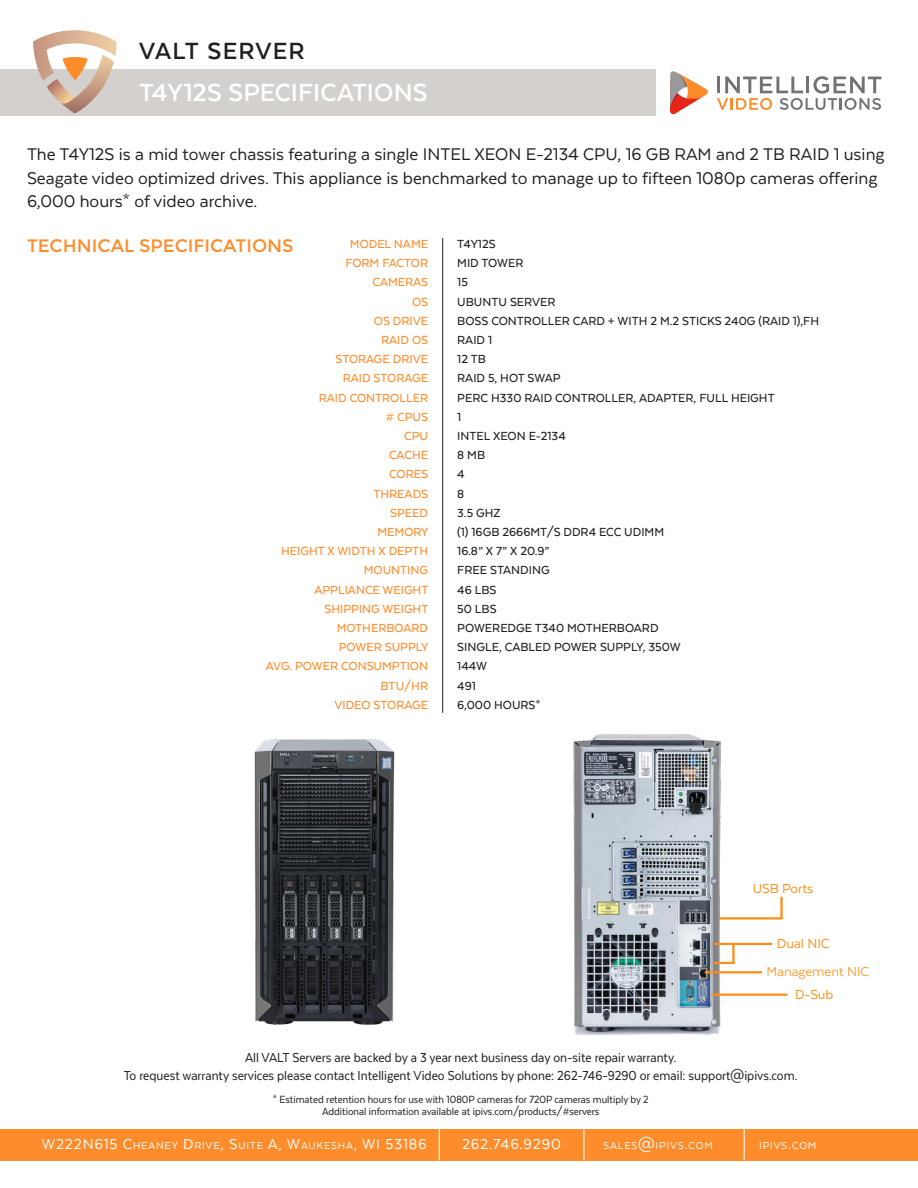
<style>
.page{position:relative;width:918px;height:1188px;background:#fff}
.page>*{position:absolute;margin:0;border:0;box-sizing:border-box;transform-origin:0 0}
.t1{font:700 28.5px "Texta";letter-spacing:.005em;color:#fff}
.t2{font:700 27px "Texta";letter-spacing:.04em;color:#231f20}
.t3{font:19.5px "Texta";color:#231f20}
.t4{font:18px "Montserrat";color:#ff8c2b}
.t5{font:16.5px "Texta";letter-spacing:.05em;color:#fff}
.t6{font:15px "Texta Narrow";color:#231f20}
.t7{font:15px "Texta";color:#ff8e16}
.t8{font:15px "Texta";color:#ff8e16}
.t9{font:500 13.5px "Texta";color:#231f20}
.t10{font:500 13.5px "Texta";color:#ff8c2b}
.t11{font:12px "Texta Narrow";color:#231f20}
.t12{font:11.55px "Texta";letter-spacing:.07em;color:#fff}
.s1{font-size:11.55px}
.s2{font-size:16.5px}
</style>
<div class="page">
<div style="left:0;top:1129px;width:918px;height:31px;background:#ff8c2b"></div>
<hr style="left:439px;top:1129px;width:1px;height:31px;background:#fff">
<hr style="left:583px;top:1129px;width:1px;height:31px;background:#fff">
<hr style="left:744px;top:1129px;width:1px;height:31px;background:#fff">
<div style="left:0;top:70px;width:656px;height:46px;background:#d3d0ce"></div>
<hr style="left:442px;top:238px;width:1px;height:475px;background:#231f20">
<svg style="left:33px;top:30px;width:84px;height:83px"></svg>
<svg style="left:670px;top:71px;width:38px;height:44px"></svg>
<svg style="left:717px;top:76px;width:164px;height:34px"></svg>
<svg style="left:726px;top:896px;width:57px;height:24px"></svg>
<img style="left:569px;top:734px;width:157px;height:302px">
<img style="left:254px;top:739px;width:141px;height:286px">
<hr style="left:711px;top:994px;width:76px;height:2px;background:#ff8e16">
<hr style="left:714px;top:943px;width:58px;height:2px;background:#ff8e16">
<hr style="left:732px;top:945px;width:3px;height:18px;background:#ff8e16">
<hr style="left:714px;top:962px;width:21px;height:2px;background:#ff8e16">
<hr style="left:705px;top:971px;width:57px;height:2px;background:#ff8e16">
<p class="t2" style="left:139px;top:37px;width:167px">VALT SERVER</p>
<p class="t1" style="left:139px;top:78px;width:290px">T4Y12S SPECIFICATIONS</p>
<p class="t3" style="left:27px;top:144px;width:859px">The T4Y12S is a mid tower chassis featuring a single INTEL XEON E-2134 CPU, 16 GB RAM and 2 TB RAID 1 using</p>
<p class="t3" style="left:27px;top:168px;width:852px">Seagate video optimized drives. This appliance is benchmarked to manage up to fifteen 1080p cameras offering</p>
<p class="t3" style="left:27px;top:191px;width:232px">6,000 hours* of video archive.</p>
<p class="t4" style="left:27px;top:235px;width:268px">TECHNICAL SPECIFICATIONS</p>
<p class="t10" style="left:350px;top:237px;width:80px">MODEL NAME</p>
<p class="t10" style="left:345px;top:256px;width:84px">FORM FACTOR</p>
<p class="t10" style="left:373px;top:276px;width:57px">CAMERAS</p>
<p class="t10" style="left:412px;top:295px;width:18px">OS</p>
<p class="t10" style="left:374px;top:314px;width:56px">OS DRIVE</p>
<p class="t10" style="left:381px;top:333px;width:48px">RAID OS</p>
<p class="t10" style="left:335px;top:352px;width:94px">STORAGE DRIVE</p>
<p class="t10" style="left:343px;top:372px;width:87px">RAID STORAGE</p>
<p class="t10" style="left:319px;top:391px;width:111px">RAID CONTROLLER</p>
<p class="t10" style="left:386px;top:410px;width:44px"># CPUS</p>
<p class="t10" style="left:404px;top:429px;width:25px">CPU</p>
<p class="t10" style="left:389px;top:448px;width:41px">CACHE</p>
<p class="t10" style="left:389px;top:468px;width:40px">CORES</p>
<p class="t10" style="left:373px;top:487px;width:56px">THREADS</p>
<p class="t10" style="left:390px;top:506px;width:39px">SPEED</p>
<p class="t10" style="left:378px;top:525px;width:52px">MEMORY</p>
<p class="t10" style="left:281px;top:544px;width:148px">HEIGHT X WIDTH X DEPTH</p>
<p class="t10" style="left:364px;top:564px;width:66px">MOUNTING</p>
<p class="t10" style="left:314px;top:583px;width:115px">APPLIANCE WEIGHT</p>
<p class="t10" style="left:325px;top:602px;width:105px">SHIPPING WEIGHT</p>
<p class="t10" style="left:337px;top:621px;width:93px">MOTHERBOARD</p>
<p class="t10" style="left:339px;top:640px;width:91px">POWER SUPPLY</p>
<p class="t10" style="left:266px;top:660px;width:164px">AVG. POWER CONSUMPTION</p>
<p class="t10" style="left:381px;top:679px;width:49px">BTU/HR</p>
<p class="t10" style="left:335px;top:698px;width:95px">VIDEO STORAGE</p>
<p class="t9" style="left:457px;top:237px;width:40px">T4Y12S</p>
<p class="t9" style="left:457px;top:256px;width:68px">MID TOWER</p>
<p class="t9" style="left:457px;top:276px;width:12px">15</p>
<p class="t9" style="left:457px;top:295px;width:100px">UBUNTU SERVER</p>
<p class="t9" style="left:457px;top:314px;width:363px">BOSS CONTROLLER CARD + WITH 2 M.2 STICKS 240G (RAID 1),FH</p>
<p class="t9" style="left:457px;top:333px;width:36px">RAID 1</p>
<p class="t9" style="left:457px;top:352px;width:30px">12 TB</p>
<p class="t9" style="left:457px;top:372px;width:105px">RAID 5, HOT SWAP</p>
<p class="t9" style="left:457px;top:391px;width:319px">PERC H330 RAID CONTROLLER, ADAPTER, FULL HEIGHT</p>
<p class="t9" style="left:457px;top:410px;width:6px">1</p>
<p class="t9" style="left:457px;top:429px;width:110px">INTEL XEON E-2134</p>
<p class="t9" style="left:457px;top:448px;width:29px">8 MB</p>
<p class="t9" style="left:457px;top:468px;width:9px">4</p>
<p class="t9" style="left:457px;top:487px;width:9px">8</p>
<p class="t9" style="left:457px;top:506px;width:45px">3.5 GHZ</p>
<p class="t9" style="left:457px;top:525px;width:208px">(1) 16GB 2666MT/S DDR4 ECC UDIMM</p>
<p class="t9" style="left:457px;top:544px;width:94px">16.8” X 7” X 20.9”</p>
<p class="t9" style="left:457px;top:564px;width:94px">FREE STANDING</p>
<p class="t9" style="left:457px;top:583px;width:41px">46 LBS</p>
<p class="t9" style="left:457px;top:602px;width:41px">50 LBS</p>
<p class="t9" style="left:457px;top:621px;width:203px">POWEREDGE T340 MOTHERBOARD</p>
<p class="t9" style="left:457px;top:640px;width:225px">SINGLE, CABLED POWER SUPPLY, 350W</p>
<p class="t9" style="left:457px;top:660px;width:31px">144W</p>
<p class="t9" style="left:457px;top:679px;width:20px">491</p>
<p class="t9" style="left:457px;top:698px;width:85px">6,000 HOURS*</p>
<p class="t7" style="left:753px;top:881px;width:62px">USB Ports</p>
<p class="t7" style="left:777px;top:936px;width:54px">Dual NIC</p>
<p class="t8" style="left:766px;top:964px;width:104px">Management NIC</p>
<p class="t7" style="left:795px;top:986px;width:40px">D-Sub</p>
<p class="t6" style="left:245px;top:1050px;width:433px">All VALT Servers are backed by a 3 year next business day on-site repair warranty.</p>
<p class="t6" style="left:124px;top:1068px;width:675px">To request warranty services please contact Intelligent Video Solutions by phone: 262-746-9290 or email: support@ipivs.com.</p>
<p class="t11" style="left:273px;top:1094px;width:377px">* Estimated retention hours for use with 1080P cameras for 720P cameras multiply by 2</p>
<p class="t11" style="left:322px;top:1106px;width:279px">Additional information available at ipivs.com/products/#servers</p>
<p class="t5" style="left:42px;top:1135px;width:386px">W222N615 C<span class="s1">HEAN EY</span> D<span class="s1">RIVE</span>, S<span class="s1">UITE</span> A, W<span class="s1">AUKESHA</span>, WI 53186</p>
<p class="t5" style="left:462px;top:1135px;width:100px">262.746.9290</p>
<p class="t12" style="left:604px;top:1139px;width:111px">SALES<span class="s2">@</span>IPIVS<span class="s2">.</span>COM</p>
<p class="t12" style="left:759px;top:1139px;width:59px">IPIVS<span class="s2">.</span>COM</p>
</div>
